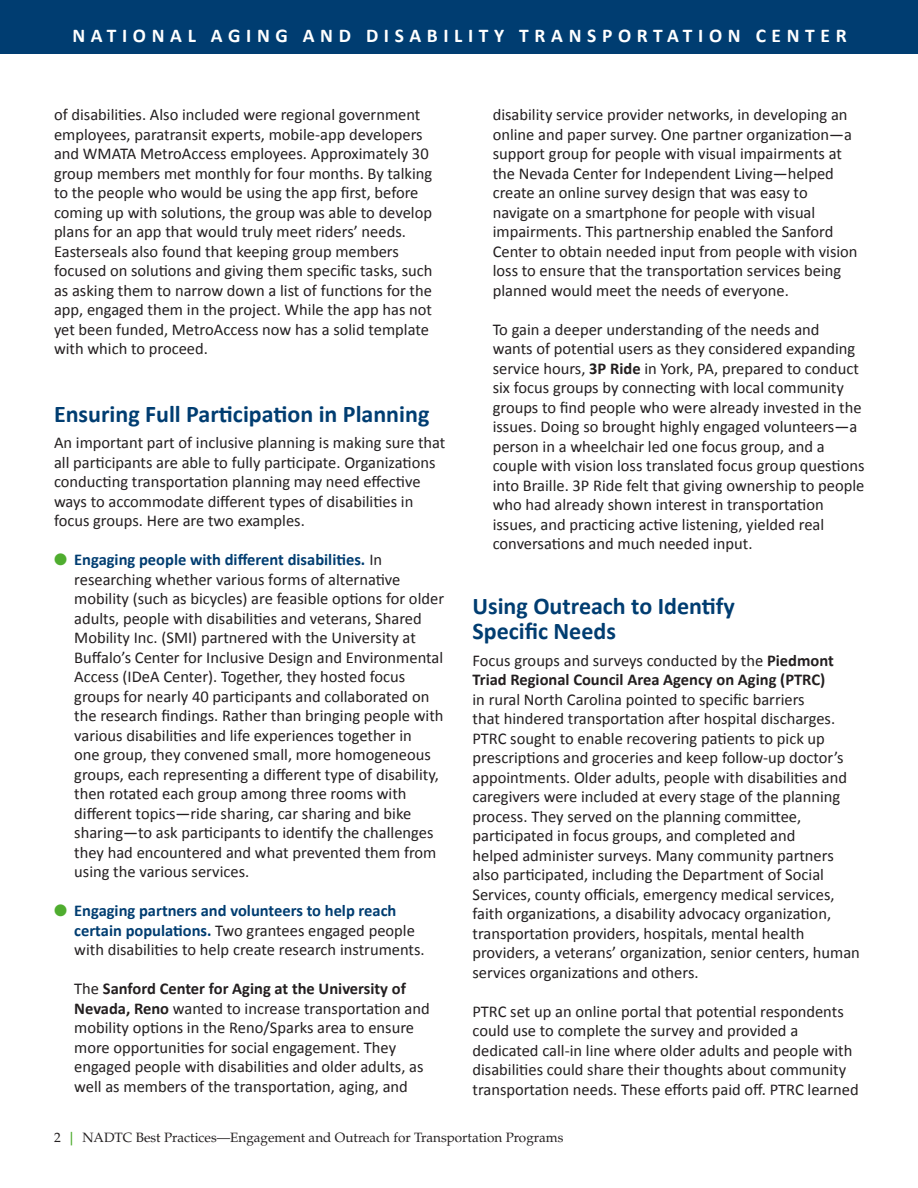
<style>
.page{position:relative;width:918px;height:1188px;background:#fff}
.page>*{position:absolute;margin:0;border:0;box-sizing:border-box;transform-origin:0 0}
.Subhead_Blue{font:700 24px/25.5px "Calibri";color:#003d71}
.t1{font:700 19.5px "Calibri";letter-spacing:.29em;color:#fff}
.t2{font:16.5px/19.5px "Calibri";color:#231f20}
.t3{font:13.5px "Palatino LT Std";color:#231f20}
.s1{color:#4fad2f}
.s2{font-weight:700;color:#003d71}
.s3{font-weight:700}
.s4{font-weight:700;color:#4fad2f}
</style>
<div class="page">
<div style="left:0;top:0;width:918px;height:54px;background:#003d71"></div>
<p class="t1" style="left:72px;top:23px;width:776px">NATIONAL AGING AND DISABILITY TRANSPORTATION CENTER</p>
<p class="t2" style="left:54px;top:104px;width:380px">of disabilities. Also included were regional government employees, paratransit experts, mobile-app developers and WMATA MetroAccess employees. Approximately 30 group members met monthly for four months. By talking to the people who would be using the app first, before coming up with solutions, the group was able to develop plans for an app that would truly meet riders’ needs.<br>Easterseals also found that keeping group members focused on solutions and giving them specific tasks, such as asking them to narrow down a list of functions for the app, engaged them in the project. While the app has not yet been funded, MetroAccess now has a solid template with which to proceed.</p>
<p class="Subhead_Blue" style="left:54px;top:401px;width:377px">Ensuring Full Participation in Planning</p>
<p class="t2" style="left:54px;top:432px;width:393px">An important part of inclusive planning is making sure that all participants are able to fully participate. Organizations conducting transportation planning may need effective ways to accommodate different types of disabilities in focus groups. Here are two examples.</p>
<p class="t2" style="left:74px;top:549px;width:371px;text-indent:-20px"><span class="s1">●</span> <span class="s2">Engaging people with different disabilities.</span> In researching whether various forms of alternative mobility (such as bicycles) are feasible options for older adults, people with disabilities and veterans, Shared Mobility Inc. (SMI) partnered with the University at Buffalo’s Center for Inclusive Design and Environmental Access (IDeA Center). Together, they hosted focus groups for nearly 40 participants and collaborated on the research findings. Rather than bringing people with various disabilities and life experiences together in<br>one group, they convened small, more homogeneous groups, each representing a different type of disability, then rotated each group among three rooms with different topics—ride sharing, car sharing and bike sharing—to ask participants to identify the challenges they had encountered and what prevented them from using the various services.</p>
<p class="t2" style="left:74px;top:900px;width:352px;text-indent:-20px"><span class="s1">●</span> <span class="s2">Engaging partners and volunteers to help reach certain populations.</span> Two grantees engaged people with disabilities to help create research instruments.</p>
<p class="t2" style="left:74px;top:978px;width:357px">The <span class="s3">Sanford Center for Aging at the University of Nevada, Reno</span> wanted to increase transportation and mobility options in the Reno/Sparks area to ensure more opportunities for social engagement. They engaged people with disabilities and older adults, as well as members of the transportation, aging, and</p>
<p class="t2" style="left:493px;top:104px;width:366px">disability service provider networks, in developing an online and paper survey. One partner organization—a support group for people with visual impairments at the Nevada Center for Independent Living—helped create an online survey design that was easy to navigate on a smartphone for people with visual impairments. This partnership enabled the Sanford Center to obtain needed input from people with vision loss to ensure that the transportation services being planned would meet the needs of everyone.</p>
<p class="t2" style="left:493px;top:319px;width:373px">To gain a deeper understanding of the needs and<br>wants of potential users as they considered expanding service hours, <span class="s3">3P Ride</span> in York, PA, prepared to conduct six focus groups by connecting with local community groups to find people who were already invested in the issues. Doing so brought highly engaged volunteers—a person in a wheelchair led one focus group, and a couple with vision loss translated focus group questions into Braille. 3P Ride felt that giving ownership to people who had already shown interest in transportation issues, and practicing active listening, yielded real conversations and much needed input.</p>
<p class="Subhead_Blue" style="left:472px;top:593px;width:264px">Using Outreach to Identify<br>Specific Needs</p>
<p class="t2" style="left:472px;top:650px;width:389px">Focus groups and surveys conducted by the <span class="s3">Piedmont Triad Regional Council Area Agency on Aging (PTRC)<br></span>in rural North Carolina pointed to specific barriers<br>that hindered transportation after hospital discharges.<br>PTRC sought to enable recovering patients to pick up prescriptions and groceries and keep follow-up doctor’s appointments. Older adults, people with disabilities and caregivers were included at every stage of the planning process. They served on the planning committee, participated in focus groups, and completed and<br>helped administer surveys. Many community partners also participated, including the Department of Social Services, county officials, emergency medical services, faith organizations, a disability advocacy organization, transportation providers, hospitals, mental health providers, a veterans’ organization, senior centers, human services organizations and others.</p>
<p class="t2" style="left:472px;top:1001px;width:388px">PTRC set up an online portal that potential respondents could use to complete the survey and provided a dedicated call-in line where older adults and people with disabilities could share their thoughts about community transportation needs. These efforts paid off. PTRC learned</p>
<p class="t3" style="left:54px;top:1130px;width:511px">2 <span class="s4">|</span> NADTC Best Practices—Engagement and Outreach for Transportation Programs</p>
</div>
